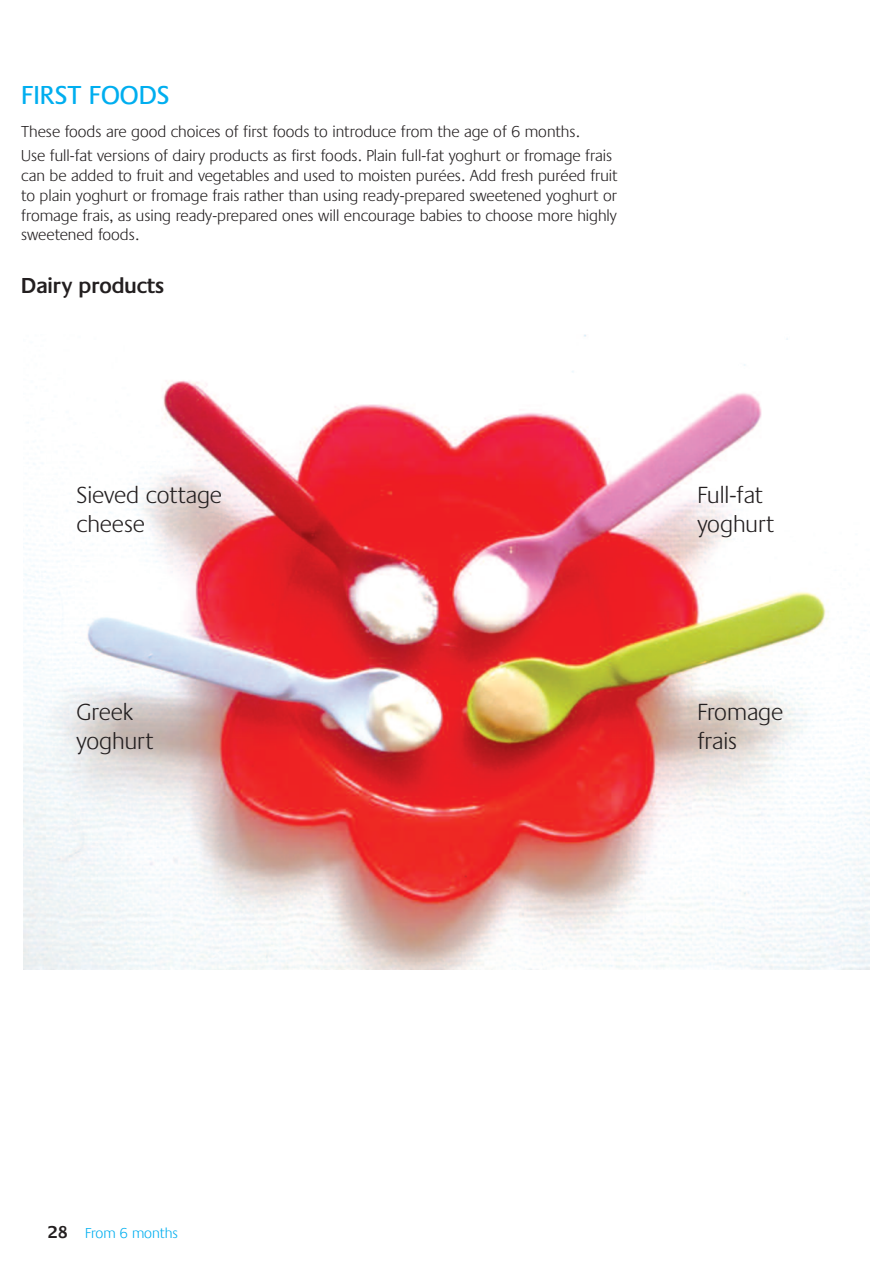
<style>
.page{position:relative;width:893px;height:1263px;background:#fff}
.page>*{position:absolute;margin:0;border:0;box-sizing:border-box;transform-origin:0 0}
.t1{font:27px "Praxis";color:#00aeef}
.t2{font:300 24.3px/29.1px "Praxis";color:#231f20}
.t3{font:600 22.5px "Praxis";color:#231f20}
.t4{font:300 16.5px/19.8px "Praxis";color:#231f20}
.t5{font:300 15px "Praxis";color:#00aeef}
.s1{font-weight:600;font-size:18px;color:#231f20}
</style>
<div class="page">
<img style="left:23px;top:335px;width:846px;height:634px">
<h1 class="t1" style="left:21px;top:79px;width:150px">FIRST FOODS</h1>
<p class="t4" style="left:21px;top:119px;width:592px;line-height:24px">These foods are good choices of first foods to introduce from the age of 6 months.<br>Use full-fat versions of dairy products as first foods. Plain full-fat yoghurt or fromage frais</p>
<p class="t4" style="left:21px;top:165px;width:598px;text-align:justify">can be added to fruit and vegetables and used to moisten purées. Add fresh puréed fruit to plain yoghurt or fromage frais rather than using ready-prepared sweetened yoghurt or fromage frais, as using ready-prepared ones will encourage babies to choose more highly sweetened foods.</p>
<h3 class="t3" style="left:21px;top:272px;width:144px">Dairy products</h3>
<h2 class="t2" style="left:77px;top:480px;width:147px">Sieved cottage cheese</h2>
<h2 class="t2" style="left:697px;top:480px;width:79px">Full-fat yoghurt</h2>
<h2 class="t2" style="left:77px;top:697px;width:79px">Greek yoghurt</h2>
<h2 class="t2" style="left:697px;top:697px;width:87px">Fromage frais</h2>
<p class="t5" style="left:48px;top:1224px;width:132px"><span class="s1">28</span> From 6 months</p>
</div>
